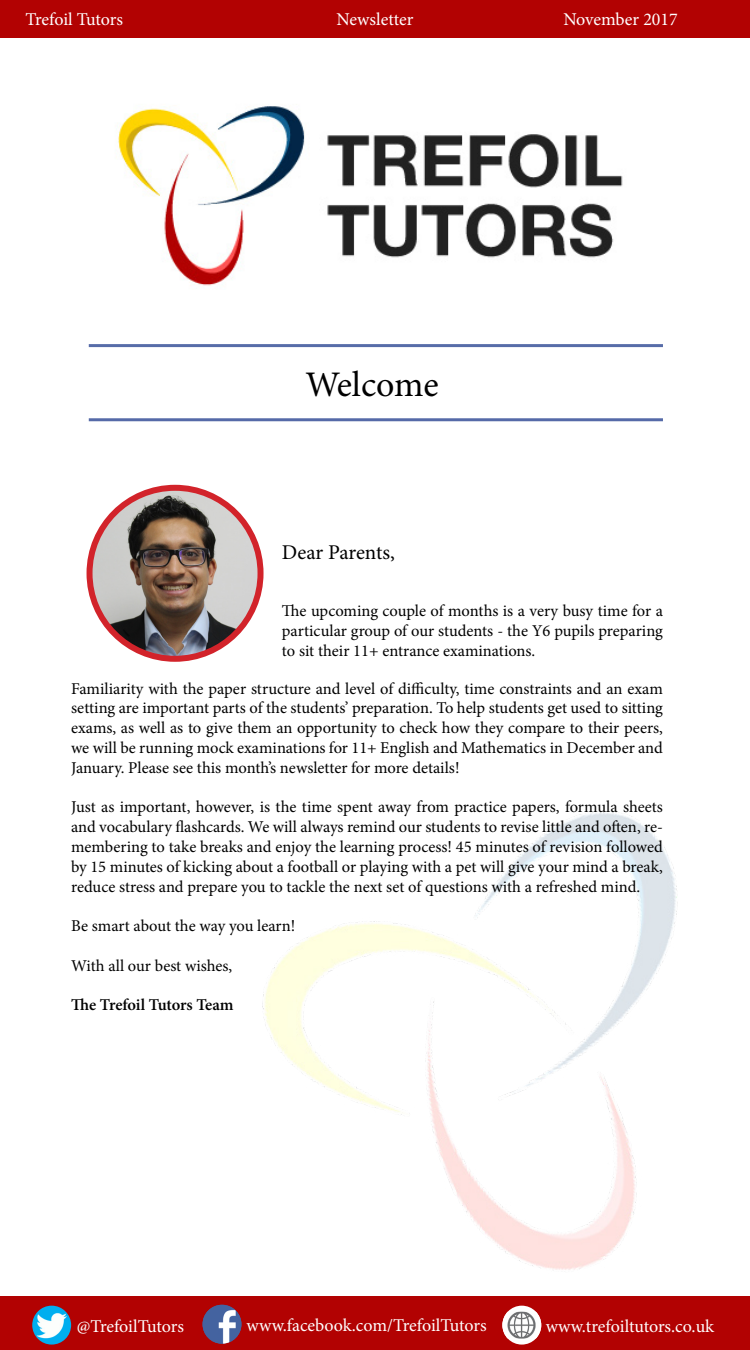
<style>
.page{position:relative;width:750px;height:1350px;background:#fff}
.page>*{position:absolute;margin:0;border:0;box-sizing:border-box;transform-origin:0 0}
.t1{font:36px "Minion Pro";letter-spacing:-.005em;color:#000}
.t2{font:21px "Minion Pro";letter-spacing:-.01em;color:#000}
.t3{font:18px "Minion Pro";letter-spacing:-.005em;color:#fff}
.t4{font:16.5px/19.8px "Minion Pro";color:#000;text-align:justify}
.t5{font:600 16.5px "Minion Pro";letter-spacing:-.01em;color:#000}
</style>
<div class="page">
<div style="left:0;top:0;width:750px;height:38px;background:#b20202"></div>
<hr style="left:89px;top:344px;width:574px;height:3px;background:#25408f">
<hr style="left:89px;top:418px;width:574px;height:3px;background:#25408f">
<img style="left:262px;top:812px;width:416px;height:458px">
<img style="left:90px;top:488px;width:171px;height:171px;border-radius:85px">
<div style="left:87px;top:485px;width:177px;height:177px;border:6px solid #d2232a;border-radius:50%"></div>
<img style="left:118px;top:106px;width:505px;height:180px">
<div style="left:0;top:1296px;width:750px;height:54px;background:#b20202"></div>
<div style="left:32px;top:1306px;width:39px;height:39px;background:#00aeef;border-radius:50%"></div>
<img style="left:37px;top:1310px;width:30px;height:30px">
<img style="left:203px;top:1305px;width:38px;height:39px;border-radius:19px">
<div style="left:502px;top:1306px;width:39px;height:39px;background:#fff;border-radius:50%"></div>
<img style="left:502px;top:1312px;width:39px;height:27px">
<p class="t3" style="left:26px;top:8px;width:99px">Trefoil Tutors</p>
<p class="t3" style="left:563px;top:8px;width:116px">November 2017</p>
<p class="t3" style="left:337px;top:8px;width:78px">Newsletter</p>
<h1 class="t1" style="left:305px;top:360px;width:135px">Welcome</h1>
<p class="t2" style="left:282px;top:538px;width:115px">Dear Parents,</p>
<p class="t4" style="left:282px;top:601px;width:383px">The upcoming couple of months is a very busy time for a particular group of our students - the Y6 pupils preparing to sit their 11+ entrance examinations.</p>
<p class="t4" style="left:71px;top:678px;width:593px">Familiarity with the paper structure and level of difficulty, time constraints and an exam setting are important parts of the students’ preparation. To help students get used to sitting exams, as well as to give them an opportunity to check how they compare to their peers, we will be running mock examinations for 11+ English and Mathematics in December and January. Please see this month’s newsletter for more details!</p>
<p class="t4" style="left:71px;top:797px;width:593px">Just as important, however, is the time spent away from practice papers, formula sheets and vocabulary flashcards. We will always remind our students to revise little and often, re&shy;membering to take breaks and enjoy the learning process! 45 minutes of revision followed by 15 minutes of kicking about a football or playing with a pet will give your mind a break, reduce stress and prepare you to tackle the next set of questions with a refreshed mind.</p>
<p class="t4" style="left:71px;top:916px;width:226px">Be smart about the way you learn!</p>
<p class="t4" style="left:71px;top:956px;width:163px">With all our best wishes,</p>
<p class="t5" style="left:71px;top:994px;width:164px">The Trefoil Tutors Team</p>
<p class="t3" style="left:77px;top:1314px;width:109px">@TrefoilTutors</p>
<p class="t3" style="left:247px;top:1313px;width:242px">www.facebook.com/TrefoilTutors</p>
<p class="t3" style="left:546px;top:1314px;width:170px">www.trefoiltutors.co.uk</p>
</div>
